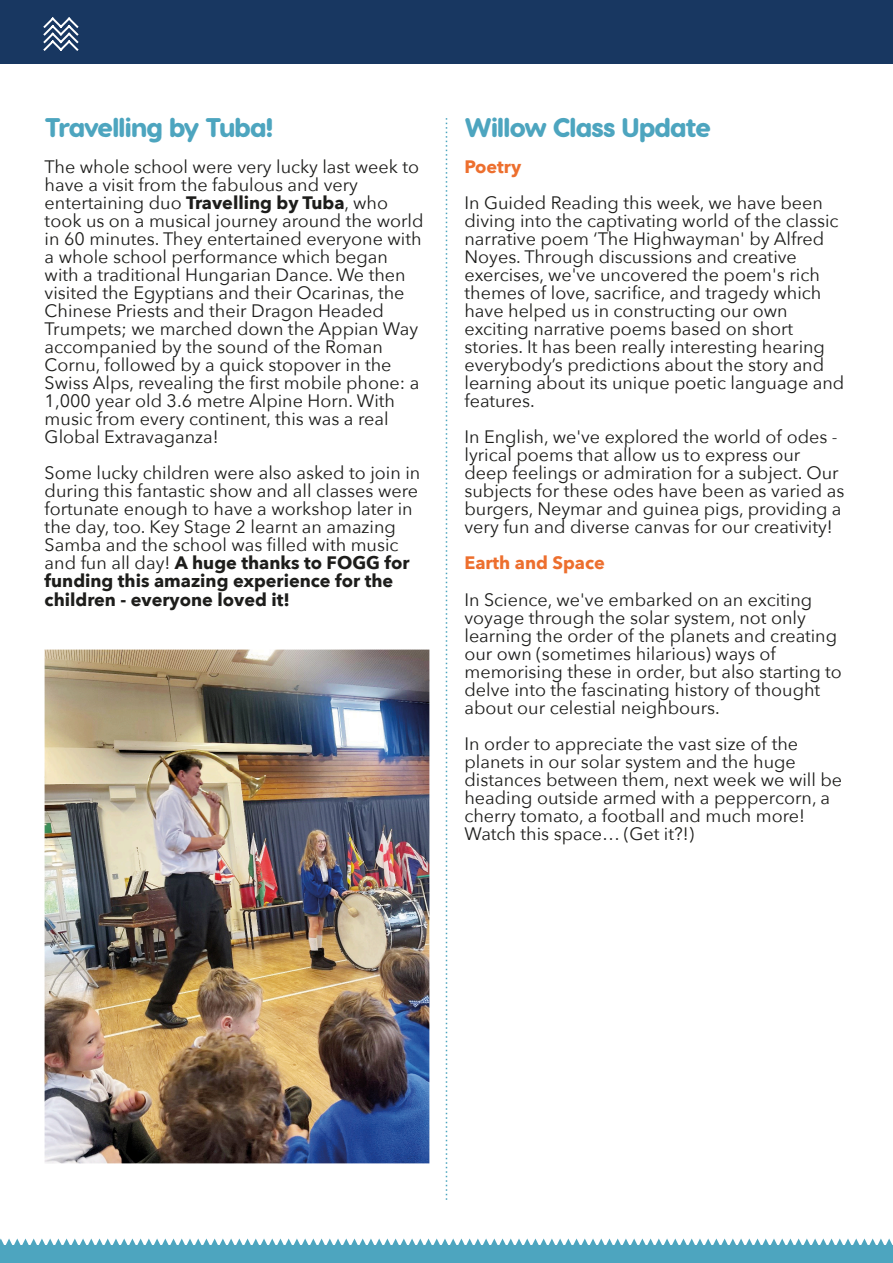
<style>
.page{position:relative;width:893px;height:1263px;background:#fff}
.page>*{position:absolute;margin:0;border:0;box-sizing:border-box;transform-origin:0 0}
.t1{font:800 27px "Visby Round CF";letter-spacing:-.05em;color:#4da5bf}
.t2{font:18px/18px "Avenir Next";color:#1d1d1b}
.t3{font:700 18px "Avenir Next";color:#ed6f2e}
.s1{font-weight:700}
</style>
<div class="page">
<div style="left:0;top:0;width:893px;height:64px;background:#183761"></div>
<div style="left:0;top:1245px;width:893px;height:18px;background:#4da5bf"></div>
<svg style="left:0;top:1238px;width:893px;height:7px"></svg>
<svg style="left:43px;top:17px;width:36px;height:34px"></svg>
<svg style="left:446px;top:118px;width:1px;height:1082px"></svg>
<img style="left:44px;top:649px;width:386px;height:514px">
<h1 class="t1" style="left:45px;top:116px;width:231px">Travelling by Tuba!</h1>
<p class="t2" style="left:45px;top:159px;width:380px">The whole school were very lucky last week to have a visit from the fabulous and very entertaining duo <span class="s1">Travelling by Tuba</span>, who took us on a musical journey around the world in 60 minutes. They entertained everyone with a whole school performance which began with a traditional Hungarian Dance. We then visited the Egyptians and their Ocarinas, the Chinese Priests and their Dragon Headed Trumpets; we marched down the Appian Way accompanied by the sound of the Roman Cornu, followed by a quick stopover in the Swiss Alps, revealing the first mobile phone: a 1,000 year old 3.6 metre Alpine Horn. With music from every continent, this was a real Global Extravaganza!</p>
<p class="t2" style="left:45px;top:465px;width:377px">Some lucky children were also asked to join in during this fantastic show and all classes were fortunate enough to have a workshop later in the day, too. Key Stage 2 learnt an amazing Samba and the school was filled with music and fun all day! <span class="s1">A huge thanks to FOGG for funding this amazing experience for the children - everyone loved it!</span></p>
<h1 class="t1" style="left:464px;top:116px;width:248px">Willow Class Update</h1>
<p class="t3" style="left:464px;top:155px;width:58px">Poetry</p>
<p class="t2" style="left:464px;top:195px;width:381px">In Guided Reading this week, we have been diving into the captivating world of the classic narrative poem ‘The Highwayman' by Alfred Noyes. Through discussions and creative exercises, we've uncovered the poem's rich themes of love, sacrifice, and tragedy which have helped us in constructing our own exciting narrative poems based on short stories. It has been really interesting hearing everybody’s predictions about the story and learning about its unique poetic language and features.</p>
<p class="t2" style="left:464px;top:429px;width:381px">In English, we've explored the world of odes - lyrical poems that allow us to express our deep feelings or admiration for a subject. Our subjects for these odes have been as varied as burgers, Neymar and guinea pigs, providing a very fun and diverse canvas for our creativity!</p>
<p class="t3" style="left:464px;top:551px;width:142px">Earth and Space</p>
<p class="t2" style="left:464px;top:591px;width:379px">In Science, we've embarked on an exciting voyage through the solar system, not only learning the order of the planets and creating our own (sometimes hilarious) ways of memorising these in order, but also starting to delve into the fascinating history of thought about our celestial neighbours.</p>
<p class="t2" style="left:464px;top:735px;width:379px">In order to appreciate the vast size of the planets in our solar system and the huge distances between them, next week we will be heading outside armed with a peppercorn, a cherry tomato, a football and much more!<br>Watch this space… (Get it?!)</p>
</div>
